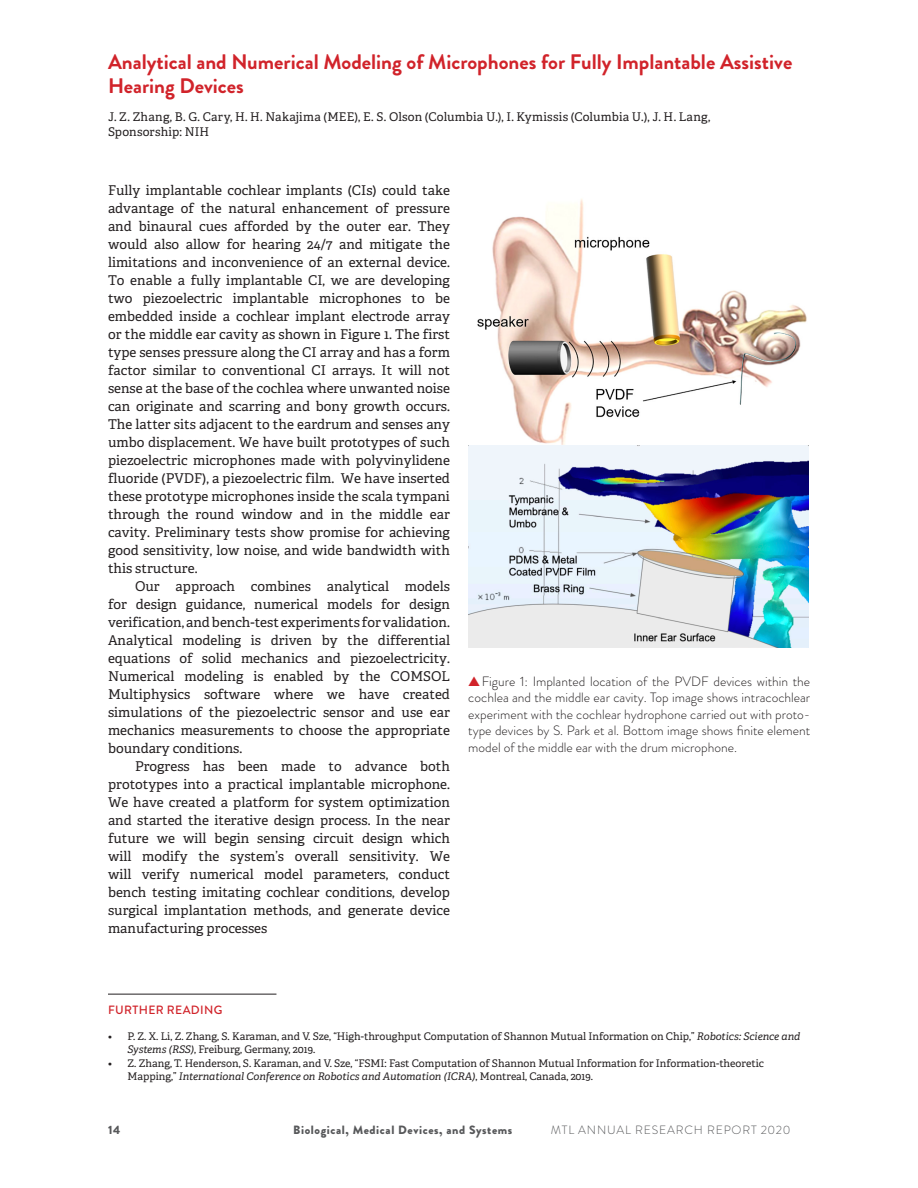
<style>
.page{position:relative;width:918px;height:1188px;background:#fff}
.page>*{position:absolute;margin:0;border:0;box-sizing:border-box;transform-origin:0 0}
.t1{font:700 21px/24px "Brandon Grotesque";color:#d1232a}
.Paragraph_2{font:13.5px/18px "Adelle Basic";color:#231f20;text-align:justify}
.t2{font:300 13.5px/16.5px "Brandon Grotesque";color:#231f20;text-align:justify}
.Authors{font:12px/15px "Adelle Basic";letter-spacing:.015em;color:#231f20}
.t3{font:900 12px "Brandon Grotesque";letter-spacing:.05em;color:#57585a}
.t4{font:300 12px "Brandon Grotesque";letter-spacing:.07em;color:#57585a}
.Reference_Head{font:500 12px "Brandon Grotesque";letter-spacing:.03em;color:#d1232a}
.t5{font:10.5px/13.5px "Adelle Basic";color:#231f20}
.s1{color:#d1232a}
.s2{font-style:italic}
</style>
<div class="page">
<hr style="left:108px;top:994px;width:168px;height:1px;background:#231f20">
<img style="left:468px;top:199px;width:341px;height:254px">
<img style="left:468px;top:446px;width:340px;height:202px">
<p class="t1" style="left:108px;top:50px;width:686px">Analytical and Numerical Modeling of Microphones for Fully Implantable Assistive<br>Hearing Devices</p>
<p class="Authors" style="left:108px;top:109px;width:604px">J. Z. Zhang, B. G. Cary, H. H. Nakajima (MEE), E. S. Olson (Columbia U.), I. Kymissis (Columbia U.), J. H. Lang,<br>Sponsorship: NIH</p>
<p class="Paragraph_2" style="left:108px;top:181px;width:344px">Fully implantable cochlear implants (CIs) could take advantage of the natural enhancement of pressure and binaural cues afforded by the outer ear. They would also allow for hearing 24/7 and mitigate the limitations and inconvenience of an external device.<br>To enable a fully implantable CI, we are developing two piezoelectric implantable microphones to be embedded inside a cochlear implant electrode array or the middle ear cavity as shown in Figure 1. The first type senses pressure along the CI array and has a form factor similar to conventional CI arrays. It will not sense at the base of the cochlea where unwanted noise can originate and scarring and bony growth occurs.<br>The latter sits adjacent to the eardrum and senses any umbo displacement. We have built prototypes of such piezoelectric microphones made with polyvinylidene fluoride (PVDF), a piezoelectric film. We have inserted these prototype microphones inside the scala tympani through the round window and in the middle ear cavity. Preliminary tests show promise for achieving good sensitivity, low noise, and wide bandwidth with this structure.</p>
<p class="Paragraph_2" style="left:108px;top:577px;width:344px;text-indent:27px">Our approach combines analytical models for design guidance, numerical models for design verification, and bench-test experiments for validation.<br>Analytical modeling is driven by the differential equations of solid mechanics and piezoelectricity.<br>Numerical modeling is enabled by the COMSOL Multiphysics software where we have created simulations of the piezoelectric sensor and use ear mechanics measurements to choose the appropriate boundary conditions.</p>
<p class="Paragraph_2" style="left:108px;top:757px;width:344px;text-indent:27px">Progress has been made to advance both prototypes into a practical implantable microphone.<br>We have created a platform for system optimization and started the iterative design process. In the near future we will begin sensing circuit design which will modify the system’s overall sensitivity. We will verify numerical model parameters, conduct bench testing imitating cochlear conditions, develop surgical implantation methods, and generate device manufacturing processes</p>
<p class="t2" style="left:468px;top:673px;width:344px"><span class="s1">▲</span>Figure 1: Implanted location of the PVDF devices within the cochlea and the middle ear cavity. Top image shows intracochlear experiment with the cochlear hydrophone carried out with proto&shy;type devices by S. Park et al. Bottom image shows finite element model of the middle ear with the drum microphone.</p>
<p class="Reference_Head" style="left:108px;top:1002px;width:116px">FURTHER READING</p>
<p class="t5" style="left:128px;top:1029px;width:674px;text-indent:-20px">• P. Z. X. Li, Z. Zhang, S. Karaman, and V. Sze, “High-throughput Computation of Shannon Mutual Information on Chip,” <span class="s2">Robotics: Science and<br>Systems (RSS)</span>, Freiburg, Germany, 2019.</p>
<p class="t5" style="left:128px;top:1056px;width:638px;text-indent:-20px">• Z. Zhang, T. Henderson, S. Karaman, and V. Sze, “FSMI: Fast Computation of Shannon Mutual Information for Information-theoretic<br>Mapping,” <span class="s2">International Conference on Robotics and Automation (ICRA)</span>, Montreal, Canada, 2019.</p>
<p class="t3" style="left:108px;top:1121px;width:14px">14</p>
<p class="t3" style="left:293px;top:1121px;width:221px">Biological, Medical Devices, and Systems</p>
<p class="t4" style="left:551px;top:1122px;width:241px">MTL ANNUAL RESEARCH REPORT 2020</p>
</div>
